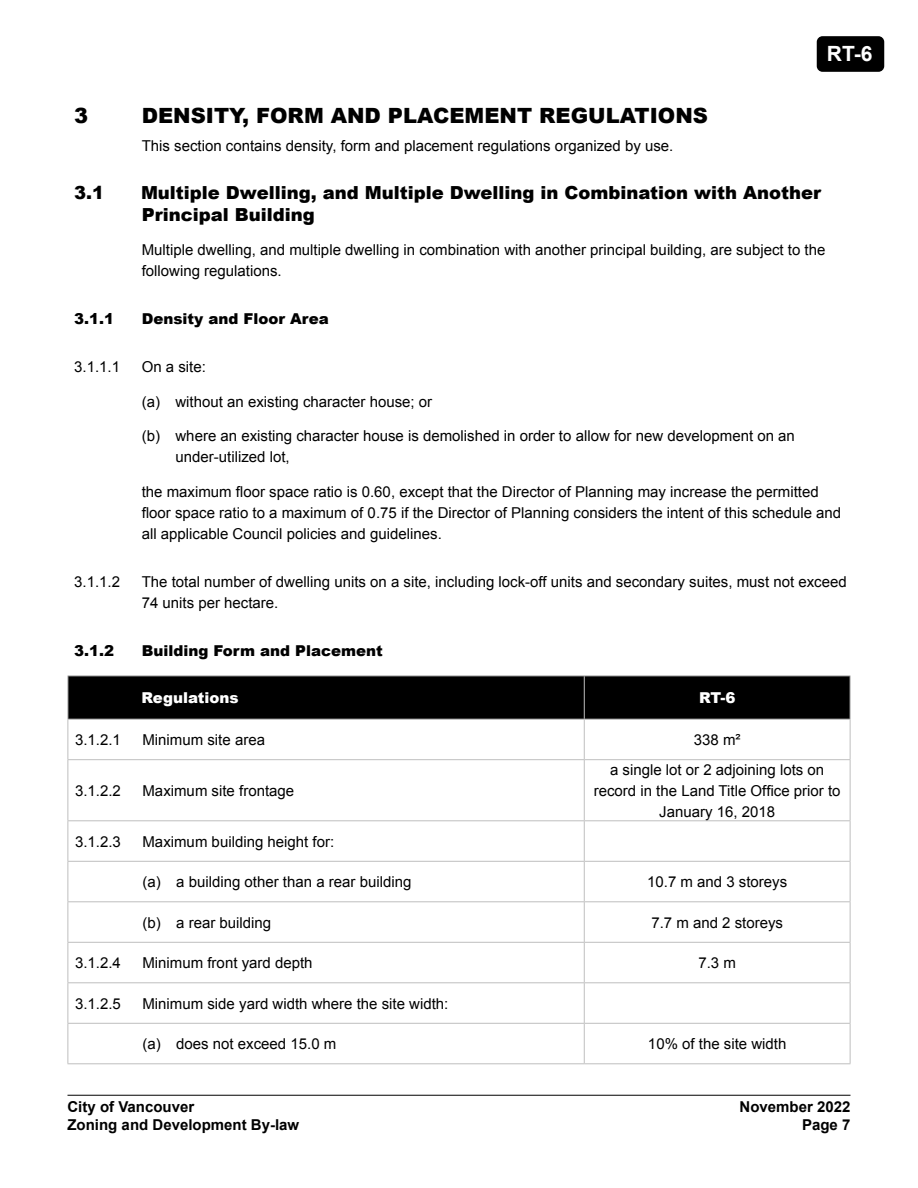
<style>
.page{position:relative;width:918px;height:1188px;background:#fff}
.page>*{position:absolute;margin:0;border:0;box-sizing:border-box;transform-origin:0 0}
.Heading_1__1{font:900 21px "Arial";color:#000}
.t1{font:700 21px "Arial";color:#fff}
.Heading_2__1_1{font:900 18px/21.6px "Arial";color:#000}
.Body_Text_-_left_ali{font:15px/21px "Arial";color:#000}
.Body__1_1_1_1{font:15px/21px "Arial";color:#000}
.Body_Text__a{font:15px/21px "Arial";color:#000}
.TableText_-_centre_a{font:15px/21px "Arial";color:#000;text-align:center}
.t2{font:700 15px "Arial";color:#000}
.Heading_3__1_1_1{font:900 15px "Arial";color:#000}
.Table_Header__White{font:900 15px "Arial";color:#fff}
</style>
<div class="page">
<hr style="left:68px;top:1095px;width:782px;height:1px;background:#000">
<div style="left:817px;top:36px;width:67px;height:36px;background:#000;border-radius:6px"></div>
<div style="left:69px;top:676px;width:781px;height:43px;background:#000"></div>
<hr style="left:68px;top:820px;width:516px;height:1px;background:#bfbfbf">
<hr style="left:68px;top:861px;width:516px;height:1px;background:#bfbfbf">
<hr style="left:68px;top:901px;width:516px;height:1px;background:#bfbfbf">
<hr style="left:68px;top:942px;width:516px;height:1px;background:#bfbfbf">
<hr style="left:68px;top:982px;width:516px;height:1px;background:#bfbfbf">
<hr style="left:68px;top:1023px;width:516px;height:1px;background:#bfbfbf">
<hr style="left:68px;top:1063px;width:516px;height:1px;background:#bfbfbf">
<hr style="left:68px;top:759px;width:516px;height:1px;background:#bfbfbf">
<hr style="left:68px;top:720px;width:1px;height:39px;background:#bfbfbf">
<hr style="left:68px;top:760px;width:1px;height:60px;background:#bfbfbf">
<hr style="left:68px;top:821px;width:1px;height:40px;background:#bfbfbf">
<hr style="left:68px;top:862px;width:1px;height:39px;background:#bfbfbf">
<hr style="left:68px;top:902px;width:1px;height:40px;background:#bfbfbf">
<hr style="left:68px;top:943px;width:1px;height:39px;background:#bfbfbf">
<hr style="left:68px;top:983px;width:1px;height:40px;background:#bfbfbf">
<hr style="left:68px;top:1024px;width:1px;height:39px;background:#bfbfbf">
<hr style="left:850px;top:720px;width:1px;height:39px;background:#bfbfbf">
<hr style="left:850px;top:760px;width:1px;height:60px;background:#bfbfbf">
<hr style="left:850px;top:821px;width:1px;height:40px;background:#bfbfbf">
<hr style="left:850px;top:862px;width:1px;height:39px;background:#bfbfbf">
<hr style="left:850px;top:902px;width:1px;height:40px;background:#bfbfbf">
<hr style="left:850px;top:943px;width:1px;height:39px;background:#bfbfbf">
<hr style="left:850px;top:983px;width:1px;height:40px;background:#bfbfbf">
<hr style="left:850px;top:1024px;width:1px;height:39px;background:#bfbfbf">
<hr style="left:850px;top:676px;width:1px;height:43px;background:#bfbfbf">
<hr style="left:68px;top:675px;width:516px;height:1px;background:#bfbfbf">
<hr style="left:68px;top:676px;width:1px;height:43px;background:#bfbfbf">
<hr style="left:68px;top:719px;width:516px;height:1px;background:#bfbfbf">
<hr style="left:584px;top:675px;width:266px;height:1px;background:#bfbfbf">
<hr style="left:584px;top:676px;width:1px;height:43px;background:#bfbfbf">
<hr style="left:584px;top:719px;width:266px;height:1px;background:#bfbfbf">
<hr style="left:584px;top:720px;width:1px;height:39px;background:#bfbfbf">
<hr style="left:584px;top:759px;width:266px;height:1px;background:#bfbfbf">
<hr style="left:584px;top:760px;width:1px;height:60px;background:#bfbfbf">
<hr style="left:584px;top:820px;width:266px;height:1px;background:#bfbfbf">
<hr style="left:584px;top:821px;width:1px;height:40px;background:#bfbfbf">
<hr style="left:584px;top:862px;width:1px;height:39px;background:#bfbfbf">
<hr style="left:584px;top:902px;width:1px;height:40px;background:#bfbfbf">
<hr style="left:584px;top:861px;width:266px;height:1px;background:#bfbfbf">
<hr style="left:584px;top:901px;width:266px;height:1px;background:#bfbfbf">
<hr style="left:584px;top:942px;width:266px;height:1px;background:#bfbfbf">
<hr style="left:584px;top:943px;width:1px;height:39px;background:#bfbfbf">
<hr style="left:584px;top:982px;width:266px;height:1px;background:#bfbfbf">
<hr style="left:584px;top:983px;width:1px;height:40px;background:#bfbfbf">
<hr style="left:584px;top:1024px;width:1px;height:39px;background:#bfbfbf">
<hr style="left:584px;top:1023px;width:266px;height:1px;background:#bfbfbf">
<hr style="left:584px;top:1063px;width:266px;height:1px;background:#bfbfbf">
<h1 class="t1" style="left:827px;top:40px;width:47px">RT-6</h1>
<h1 class="Heading_1__1" style="left:74px;top:100px;width:16px">3</h1>
<h1 class="Heading_1__1" style="left:142px;top:100px;width:568px">DENSITY, FORM AND PLACEMENT REGULATIONS</h1>
<p class="Body_Text_-_left_ali" style="left:142px;top:135px;width:533px">This section contains density, form and placement regulations organized by use.</p>
<h2 class="Heading_2__1_1" style="left:74px;top:182px;width:32px">3.1</h2>
<h2 class="Heading_2__1_1" style="left:141px;top:182px;width:682px">Multiple Dwelling, and Multiple Dwelling in Combination with Another<br>Principal Building</h2>
<p class="Body_Text_-_left_ali" style="left:142px;top:240px;width:685px">Multiple dwelling, and multiple dwelling in combination with another principal building, are subject to the following regulations.</p>
<h3 class="Heading_3__1_1_1" style="left:74px;top:308px;width:42px">3.1.1</h3>
<h3 class="Heading_3__1_1_1" style="left:142px;top:308px;width:189px">Density and Floor Area</h3>
<p class="Body__1_1_1_1" style="left:74px;top:357px;width:47px">3.1.1.1</p>
<p class="Body__1_1_1_1" style="left:142px;top:357px;width:66px">On a site:</p>
<p class="Body_Text__a" style="left:142px;top:391px;width:292px">(a) without an existing character house; or</p>
<p class="Body_Text__a" style="left:176px;top:426px;width:621px;text-indent:-34px">(b) where an existing character house is demolished in order to allow for new development on an under-utilized lot,</p>
<p class="Body_Text_-_left_ali" style="left:142px;top:481px;width:701px">the maximum floor space ratio is 0.60, except that the Director of Planning may increase the permitted floor space ratio to a maximum of 0.75 if the Director of Planning considers the intent of this schedule and all applicable Council policies and guidelines.</p>
<p class="Body__1_1_1_1" style="left:74px;top:571px;width:47px">3.1.1.2</p>
<p class="Body__1_1_1_1" style="left:142px;top:571px;width:707px">The total number of dwelling units on a site, including lock-off units and secondary suites, must not exceed<br>74 units per hectare.</p>
<h3 class="Heading_3__1_1_1" style="left:74px;top:640px;width:42px">3.1.2</h3>
<h3 class="Heading_3__1_1_1" style="left:142px;top:640px;width:243px">Building Form and Placement</h3>
<p class="Table_Header__White" style="left:141px;top:687px;width:99px">Regulations</p>
<p class="Table_Header__White" style="left:699px;top:687px;width:38px">RT-6</p>
<p class="Body__1_1_1_1" style="left:75px;top:729px;width:47px">3.1.2.1</p>
<p class="Body__1_1_1_1" style="left:142px;top:729px;width:124px">Minimum site area</p>
<p class="TableText_-_centre_a" style="left:694px;top:729px;width:48px">338 m²</p>
<p class="Body__1_1_1_1" style="left:75px;top:780px;width:47px">3.1.2.2</p>
<p class="Body__1_1_1_1" style="left:142px;top:780px;width:153px">Maximum site frontage</p>
<p class="TableText_-_centre_a" style="left:594px;top:759px;width:248px">a single lot or 2 adjoining lots on record in the Land Title Office prior to<br>January 16, 2018</p>
<p class="Body__1_1_1_1" style="left:75px;top:831px;width:47px">3.1.2.3</p>
<p class="Body__1_1_1_1" style="left:142px;top:831px;width:193px">Maximum building height for:</p>
<p class="Body_Text__a" style="left:142px;top:871px;width:270px">(a) a building other than a rear building</p>
<p class="TableText_-_centre_a" style="left:647px;top:871px;width:142px">10.7 m and 3 storeys</p>
<p class="Body_Text__a" style="left:142px;top:912px;width:130px">(b) a rear building</p>
<p class="TableText_-_centre_a" style="left:651px;top:912px;width:133px">7.7 m and 2 storeys</p>
<p class="Body__1_1_1_1" style="left:75px;top:952px;width:47px">3.1.2.4</p>
<p class="Body__1_1_1_1" style="left:142px;top:952px;width:172px">Minimum front yard depth</p>
<p class="TableText_-_centre_a" style="left:698px;top:952px;width:39px">7.3 m</p>
<p class="Body__1_1_1_1" style="left:75px;top:993px;width:47px">3.1.2.5</p>
<p class="Body__1_1_1_1" style="left:142px;top:993px;width:307px">Minimum side yard width where the site width:</p>
<p class="Body_Text__a" style="left:142px;top:1033px;width:195px">(a) does not exceed 15.0 m</p>
<p class="TableText_-_centre_a" style="left:648px;top:1033px;width:140px">10% of the site width</p>
<p class="t2" style="left:68px;top:1097px;width:128px">City of Vancouver</p>
<p class="t2" style="left:740px;top:1097px;width:112px">November 2022</p>
<p class="t2" style="left:68px;top:1115px;width:233px">Zoning and Development By-law</p>
<p class="t2" style="left:802px;top:1115px;width:50px">Page 7</p>
</div>
